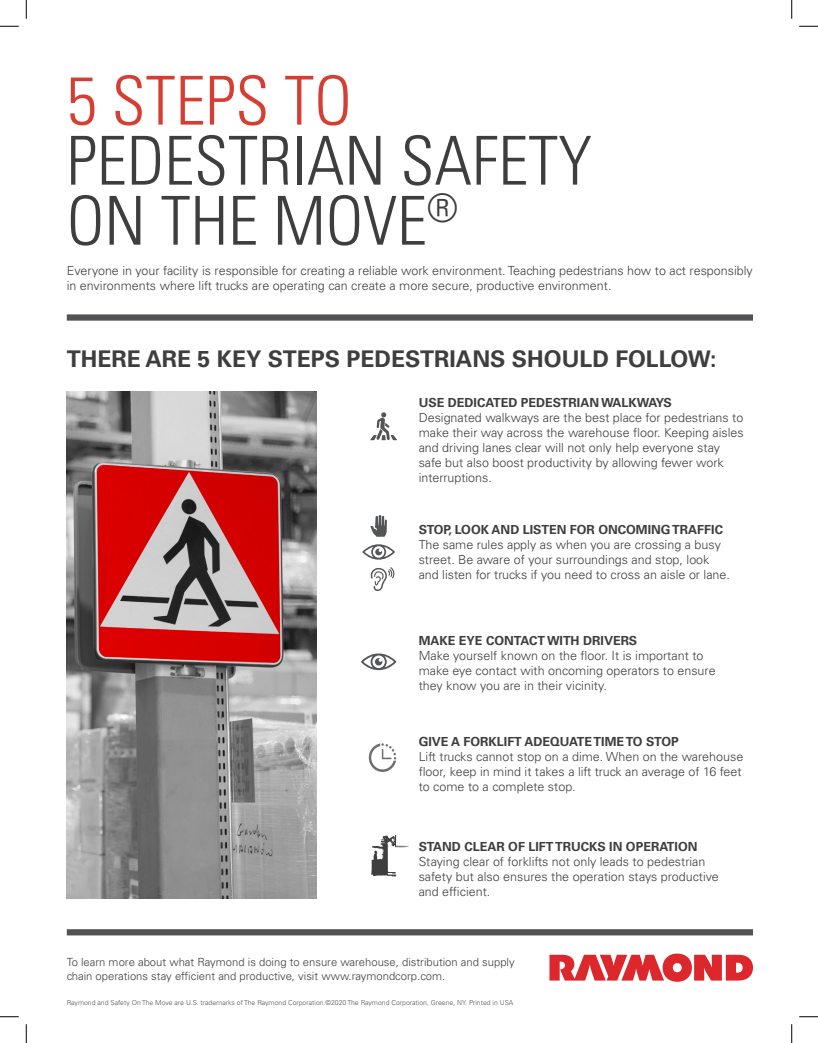
<style>
.page{position:relative;width:818px;height:1043px;background:#fff}
.page>*{position:absolute;margin:0;border:0;box-sizing:border-box;transform-origin:0 0}
.t1{font:300 condensed 67.5px/60px "Univers LT Std";color:#3e3e3f}
.t2{font:700 23px "Univers LT Std";color:#3e3e3f}
.t3{font:300 12.5px/15px "Univers LT Std";color:#3e3e3f}
.t4{font:700 12.5px "Univers LT Std";color:#3e3e3f}
.t5{font:300 11.25px/13.5px "Univers LT Std";color:#3e3e3f}
.t6{font:300 6.88px "Univers LT Std";color:#535355}
.s1{color:#d53f33}
</style>
<div class="page">
<svg style="left:370px;top:412px;width:27px;height:28px"></svg>
<svg style="left:362px;top:544px;width:33px;height:15px"></svg>
<svg style="left:370px;top:567px;width:24px;height:24px"></svg>
<svg style="left:370px;top:515px;width:17px;height:21px"></svg>
<svg style="left:361px;top:653px;width:35px;height:17px"></svg>
<svg style="left:371px;top:835px;width:38px;height:41px"></svg>
<svg style="left:369px;top:743px;width:27px;height:29px"></svg>
<div style="left:67px;top:314px;width:686px;height:7px;background:#535355"></div>
<div style="left:67px;top:929px;width:686px;height:6px;background:#535355"></div>
<img style="left:67px;top:391px;width:249px;height:507px">
<svg style="left:549px;top:953px;width:204px;height:28px"></svg>
<svg style="left:0;top:25px;width:19px;height:2px"></svg>
<svg style="left:799px;top:25px;width:19px;height:2px"></svg>
<svg style="left:0;top:1016px;width:19px;height:1px"></svg>
<svg style="left:799px;top:1016px;width:19px;height:1px"></svg>
<svg style="left:25px;top:0;width:2px;height:19px"></svg>
<svg style="left:25px;top:1024px;width:2px;height:18px"></svg>
<svg style="left:791px;top:0;width:1px;height:19px"></svg>
<svg style="left:791px;top:1024px;width:1px;height:18px"></svg>
<p class="t1" style="left:67px;top:71px;width:526px"><span class="s1">5 STEPS TO<br></span>PEDESTRIAN SAFETY<br>ON THE MOVE<sup>®</sup></p>
<p class="t3" style="left:67px;top:263px;width:687px">Everyone in your facility is responsible for creating a reliable work environment. Teaching pedestrians how to act responsibly in environments where lift trucks are operating can create a more secure, productive environment.</p>
<p class="t2" style="left:67px;top:345px;width:651px">THERE ARE 5 KEY STEPS PEDESTRIANS SHOULD FOLLOW:</p>
<p class="t4" style="left:418px;top:396px;width:254px">USE DEDICATED PEDESTRIAN WALKWAYS</p>
<p class="t3" style="left:418px;top:410px;width:326px">Designated walkways are the best place for pedestrians to make their way across the warehouse floor. Keeping aisles and driving lanes clear will not only help everyone stay safe but also boost productivity by allowing fewer work interruptions.</p>
<p class="t4" style="left:418px;top:522px;width:306px">STOP, LOOK AND LISTEN FOR ONCOMING TRAFFIC</p>
<p class="t3" style="left:418px;top:537px;width:313px">The same rules apply as when you are crossing a busy street. Be aware of your surroundings and stop, look and listen for trucks if you need to cross an aisle or lane.</p>
<p class="t4" style="left:418px;top:633px;width:220px">MAKE EYE CONTACT WITH DRIVERS</p>
<p class="t3" style="left:418px;top:647px;width:298px">Make yourself known on the floor. It is important to make eye contact with oncoming operators to ensure they know you are in their vicinity.</p>
<p class="t4" style="left:418px;top:734px;width:261px">GIVE A FORKLIFT ADEQUATE TIME TO STOP</p>
<p class="t3" style="left:418px;top:749px;width:326px">Lift trucks cannot stop on a dime. When on the warehouse floor, keep in mind it takes a lift truck an average of 16 feet to come to a complete stop.</p>
<p class="t4" style="left:418px;top:839px;width:280px">STAND CLEAR OF LIFT TRUCKS IN OPERATION</p>
<p class="t3" style="left:418px;top:854px;width:302px">Staying clear of forklifts not only leads to pedestrian safety but also ensures the operation stays productive and efficient.</p>
<p class="t5" style="left:67px;top:955px;width:449px">To learn more about what Raymond is doing to ensure warehouse, distribution and supply chain operations stay efficient and productive, visit www.raymondcorp.com.</p>
<p class="t6" style="left:67px;top:998px;width:448px">Raymond and Safety On The Move are U.S. trademarks of The Raymond Corporation.©2020 The Raymond Corporation, Greene, NY. Printed in USA</p>
</div>
